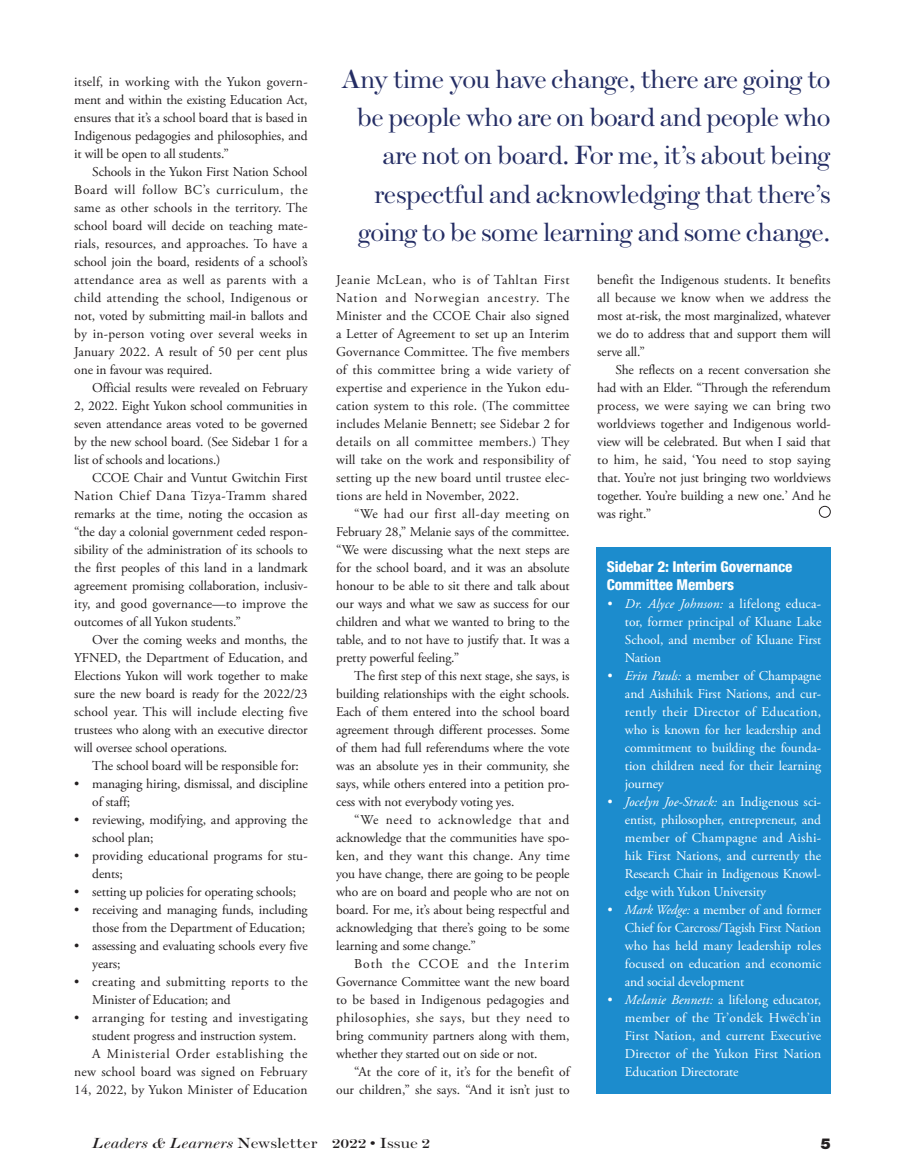
<style>
.page{position:relative;width:905px;height:1175px;background:#fff}
.page>*{position:absolute;margin:0;border:0;box-sizing:border-box;transform-origin:0 0}
.t1{font:27px/38.2px "Scotch Roman";letter-spacing:-.03em;color:#242d64;text-align:right}
.subheads{font:800 condensed 15px/18px "Helvetica Neue";letter-spacing:-.01em;color:#fff}
.t2{font:15px "Scotch Roman";letter-spacing:-.01em;color:#231f20;scale:1.15 1}
.t3{font:900 15px "Helvetica Neue";color:#231f20}
.t4{font:13.5px/18px "Adobe Garamond Pro";letter-spacing:-.01em;color:#231f20;text-align:justify}
.t5{font:13.5px/18px "Adobe Garamond Pro";letter-spacing:-.005em;color:#fff;text-align:justify}
.t6{font:13.5px/18px "Adobe Garamond Pro";letter-spacing:.02em;color:#231f20}
.s1{font-style:italic}
</style>
<div class="page">
<div style="left:596px;top:547px;width:234px;height:547px;background:#1c8ccd"></div>
<div style="left:818px;top:506px;width:12px;height:12px;border:1px solid #231f20;border-radius:50%"></div>
<p class="t4" style="left:74px;top:73px;width:235px">itself, in working with the Yukon govern&shy;ment and within the existing Education Act, ensures that it’s a school board that is based in Indigenous pedagogies and philosophies, and it will be open to all students.”</p>
<p class="t4" style="left:74px;top:163px;width:235px;text-indent:18px">Schools in the Yukon First Nation School Board will follow BC’s curriculum, the same as other schools in the territory. The school board will decide on teaching mate&shy;rials, resources, and approaches. To have a school join the board, residents of a school’s attendance area as well as parents with a child attending the school, Indigenous or not, voted by submitting mail-in ballots and by in-person voting over several weeks in January 2022. A result of 50 per cent plus one in favour was required.</p>
<p class="t4" style="left:74px;top:379px;width:235px;text-indent:18px">Official results were revealed on February 2, 2022. Eight Yukon school communities in seven attendance areas voted to be governed by the new school board. (See Sidebar 1 for a list of schools and locations.)</p>
<p class="t4" style="left:74px;top:469px;width:235px;text-indent:18px">CCOE Chair and Vuntut Gwitchin First Nation Chief Dana Tizya-Tramm shared remarks at the time, noting the occasion as “the day a colonial government ceded respon&shy;sibility of the administration of its schools to the first peoples of this land in a landmark agreement promising collaboration, inclusiv&shy;ity, and good governance—to improve the outcomes of all Yukon students.”</p>
<p class="t4" style="left:74px;top:631px;width:235px;text-indent:18px">Over the coming weeks and months, the YFNED, the Department of Education, and Elections Yukon will work together to make sure the new board is ready for the 2022/23 school year. This will include electing five trustees who along with an executive director will oversee school operations.</p>
<p class="t4" style="left:92px;top:757px;width:208px">The school board will be responsible for:</p>
<p class="t4" style="left:92px;top:775px;width:217px;text-indent:-18px">• managing hiring, dismissal, and discipline of staff;</p>
<p class="t4" style="left:92px;top:811px;width:217px;text-indent:-18px">• reviewing, modifying, and approving the school plan;</p>
<p class="t4" style="left:92px;top:847px;width:217px;text-indent:-18px">• providing educational programs for stu&shy;dents;</p>
<p class="t4" style="left:74px;top:883px;width:223px">• setting up policies for operating schools;</p>
<p class="t4" style="left:74px;top:901px;width:235px;text-align:right">• receiving and managing funds, including those from the Department of Education;</p>
<p class="t4" style="left:92px;top:937px;width:217px;text-indent:-18px">• assessing and evaluating schools every five years;</p>
<p class="t6" style="left:92px;top:973px;width:217px;text-indent:-18px">• creating and submitting reports to the<br>Minister of Education; and</p>
<p class="t4" style="left:74px;top:1009px;width:235px;text-align:center">• arranging for testing and investigating student progress and instruction system.</p>
<p class="t4" style="left:74px;top:1045px;width:235px;text-indent:18px">A Ministerial Order establishing the new school board was signed on February 14, 2022, by Yukon Minister of Education</p>
<p class="t1" style="left:341px;top:60px;width:491px">Any time you have change, there are going to be people who are on board and people who are not on board. For me, it’s about being respectful and acknowledging that there’s going to be some learning and some change.</p>
<p class="t4" style="left:336px;top:271px;width:235px">Jeanie McLean, who is of Tahltan First Nation and Norwegian ancestry. The Minister and the CCOE Chair also signed a Letter of Agreement to set up an Interim Governance Committee. The five members of this committee bring a wide variety of expertise and experience in the Yukon edu&shy;cation system to this role. (The committee includes Melanie Bennett; see Sidebar 2 for details on all committee members.) They will take on the work and responsibility of setting up the new board until trustee elec&shy;tions are held in November, 2022.</p>
<p class="t4" style="left:336px;top:505px;width:235px;text-indent:18px">“We had our first all-day meeting on February 28,” Melanie says of the committee. “We were discussing what the next steps are for the school board, and it was an absolute honour to be able to sit there and talk about our ways and what we saw as success for our children and what we wanted to bring to the table, and to not have to justify that. It was a pretty powerful feeling.”</p>
<p class="t4" style="left:336px;top:667px;width:235px;text-indent:18px">The first step of this next stage, she says, is building relationships with the eight schools.<br>Each of them entered into the school board agreement through different processes. Some of them had full referendums where the vote was an absolute yes in their community, she says, while others entered into a petition pro&shy;cess with not everybody voting yes.</p>
<p class="t4" style="left:336px;top:811px;width:235px;text-indent:18px">“We need to acknowledge that and acknowledge that the communities have spo&shy;ken, and they want this change. Any time you have change, there are going to be people who are on board and people who are not on board. For me, it’s about being respectful and acknowledging that there’s going to be some learning and some change.”</p>
<p class="t4" style="left:336px;top:955px;width:235px;text-indent:18px">Both the CCOE and the Interim Governance Committee want the new board to be based in Indigenous pedagogies and philosophies, she says, but they need to bring community partners along with them, whether they started out on side or not.</p>
<p class="t4" style="left:336px;top:1063px;width:235px;text-align:right">“At the core of it, it’s for the benefit of our children,” she says. “And it isn’t just to</p>
<p class="t4" style="left:597px;top:271px;width:235px">benefit the Indigenous students. It benefits all because we know when we address the most at-risk, the most marginalized, whatever we do to address that and support them will serve all.”</p>
<p class="t4" style="left:597px;top:361px;width:235px;text-indent:18px">She reflects on a recent conversation she had with an Elder. “Through the referendum process, we were saying we can bring two worldviews together and Indigenous world&shy;view will be celebrated. But when I said that to him, he said, ‘You need to stop saying that. You’re not just bringing two worldviews together. You’re building a new one.’ And he was right.”</p>
<p class="subheads" style="left:607px;top:557px;width:187px">Sidebar 2: Interim Governance<br>Committee Members</p>
<p class="t5" style="left:625px;top:595px;width:198px;text-indent:-18px"><span class="s1">• Dr. Alyce Johnson:</span> a lifelong educa&shy;tor, former principal of Kluane Lake School, and member of Kluane First Nation</p>
<p class="t5" style="left:625px;top:667px;width:198px;text-indent:-18px"><span class="s1">• Erin Pauls:</span> a member of Champagne and Aishihik First Nations, and cur&shy;rently their Director of Education, who is known for her leadership and commitment to building the founda&shy;tion children need for their learning journey</p>
<p class="t5" style="left:625px;top:793px;width:198px;text-indent:-18px"><span class="s1">• Jocelyn Joe-Strack:</span> an Indigenous sci&shy;entist, philosopher, entrepreneur, and member of Champagne and Aishi&shy;hik First Nations, and currently the Research Chair in Indigenous Knowl&shy;edge with Yukon University</p>
<p class="t5" style="left:625px;top:901px;width:198px;text-indent:-18px"><span class="s1">• Mark Wedge:</span> a member of and former Chief for Carcross/Tagish First Nation who has held many leadership roles focused on education and economic and social development</p>
<p class="t5" style="left:625px;top:991px;width:198px;text-indent:-18px"><span class="s1">• Melanie Bennett:</span> a lifelong educator, member of the Tr’ondëk Hwëch’in First Nation, and current Executive Director of the Yukon First Nation Education Directorate</p>
<p class="t2" style="left:92px;top:1134px;width:295px"><span class="s1">Leaders &amp; Learners</span> Newsletter 2022 • Issue 2</p>
<p class="t3" style="left:820px;top:1134px;width:12px">5</p>
</div>
